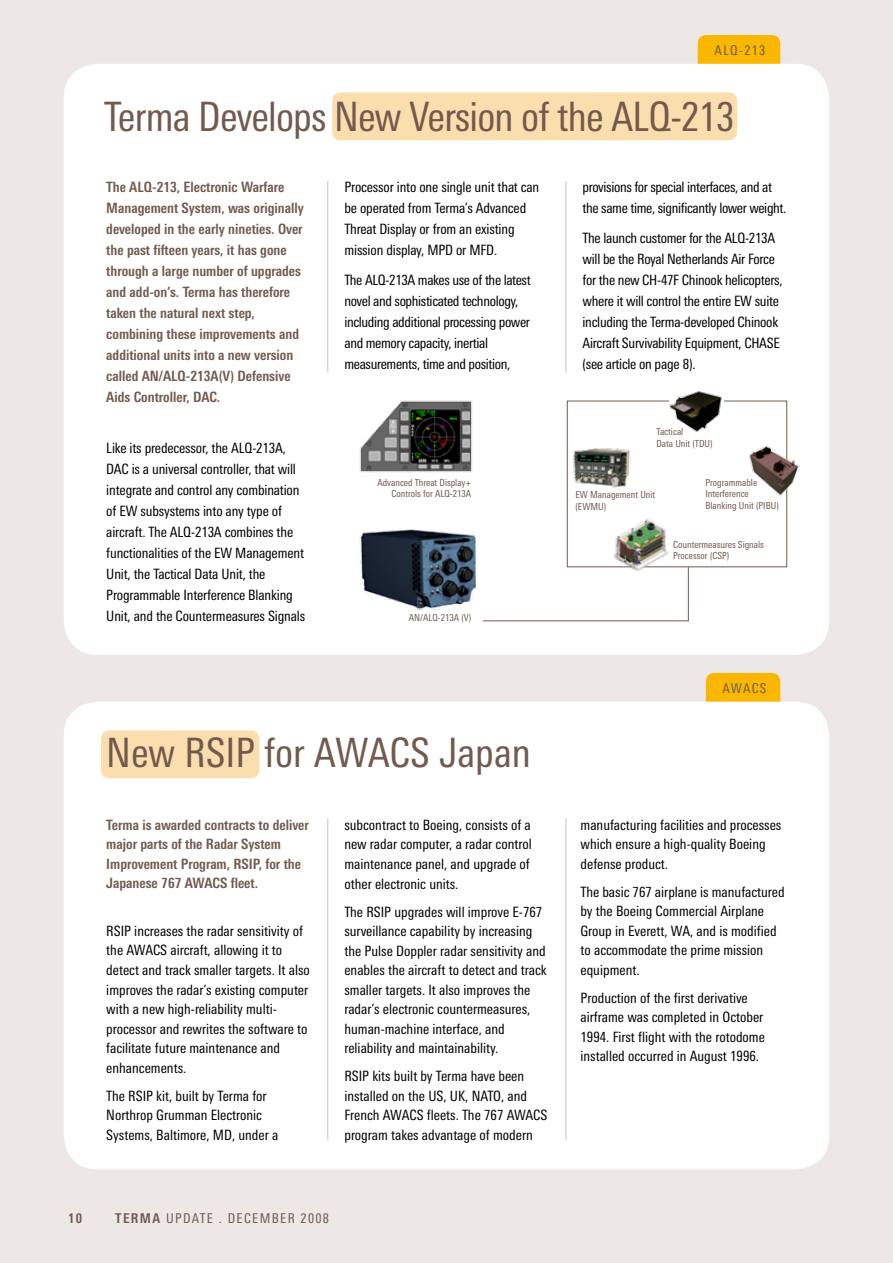
<style>
.page{position:relative;width:893px;height:1263px;background:#ede8e5}
.page>*{position:absolute;margin:0;border:0;box-sizing:border-box;transform-origin:0 0}
.t1{font:condensed 40.5px "Linotype Univers";letter-spacing:-.02em;color:#725a4f}
.t2{font:condensed 40.5px "Linotype Univers";color:#725a4f}
.t3{font:condensed 14.25px/19.5px "Linotype Univers";color:#000}
.t4{font:700 condensed 14.25px/21px "Linotype Univers";color:#725a4f}
.t5{font:condensed 14.25px/21px "Linotype Univers";letter-spacing:-.025em;color:#000}
.t6{font:condensed 14.25px/21px "Linotype Univers";letter-spacing:-.02em;color:#000}
.t7{font:condensed 13.5px "Linotype Univers";letter-spacing:.1em;color:#725a4f}
.t8{font:700 condensed 13.5px "Linotype Univers";color:#725a4f}
.t9{font:condensed 9.75px/11.7px "Linotype Univers";color:#725a4f}
.s1{font-weight:700}
</style>
<div class="page">
<div style="left:706px;top:673px;width:74px;height:42px;background:#f9b700;border-radius:9px"></div>
<div style="left:698px;top:35px;width:82px;height:43px;background:#f9b700;border-radius:9px"></div>
<div style="left:64px;top:64px;width:765px;height:591px;background:#fff;border-radius:34px"></div>
<div style="left:64px;top:702px;width:765px;height:467px;background:#fff;border-radius:34px"></div>
<div style="left:332px;top:92px;width:405px;height:48px;background:#fbdeae;border-radius:9px"></div>
<div style="left:101px;top:730px;width:158px;height:48px;background:#fbdeae;border-radius:9px"></div>
<div style="left:567px;top:401px;width:220px;height:166px;border:1px solid #725a4f"></div>
<svg style="left:483px;top:567px;width:206px;height:54px"></svg>
<hr style="left:327px;top:819px;width:1px;height:321px;background:#cbbeb6">
<hr style="left:566px;top:819px;width:1px;height:321px;background:#cbbeb6">
<hr style="left:327px;top:181px;width:1px;height:192px;background:#cbbeb6">
<hr style="left:566px;top:181px;width:1px;height:192px;background:#cbbeb6">
<img style="left:360px;top:529px;width:116px;height:81px">
<img style="left:749px;top:445px;width:51px;height:52px">
<img style="left:612px;top:519px;width:56px;height:52px">
<img style="left:359px;top:400px;width:113px;height:72px">
<img style="left:573px;top:448px;width:58px;height:39px">
<img style="left:669px;top:392px;width:54px;height:40px">
<p class="t7" style="left:715px;top:43px;width:52px">ALQ-213</p>
<h1 class="t1" style="left:104px;top:93px;width:632px">Terma Develops New Version of the ALQ-213</h1>
<p class="t4" style="left:106px;top:177px;width:199px">The ALQ-213, Electronic Warfare Management System, was originally developed in the early nineties. Over the past fifteen years, it has gone through a large number of upgrades and add-on’s. Terma has therefore taken the natural next step, combining these improvements and additional units into a new version called AN/ALQ-213A(V) Defensive Aids Controller, DAC.</p>
<p class="t3" style="left:106px;top:437px;width:200px;line-height:21px">Like its predecessor, the ALQ-213A, DAC is a universal controller, that will integrate and control any combination of EW subsystems into any type of aircraft. The ALQ-213A combines the functionalities of the EW Management Unit, the Tactical Data Unit, the Programmable Interference Blanking Unit, and the Countermeasures Signals</p>
<p class="t3" style="left:344px;top:177px;width:196px;line-height:21px">Processor into one single unit that can be operated from Terma’s Advanced Threat Display or from an existing mission display, MPD or MFD.</p>
<p class="t5" style="left:344px;top:269px;width:188px">The ALQ-213A makes use of the latest novel and sophisticated technology, including additional processing power and memory capacity, inertial measurements, time and position,</p>
<p class="t9" style="left:377px;top:476px;width:95px;text-align:right">Advanced Threat Display+<br>Controls for ALQ-213A</p>
<p class="t9" style="left:409px;top:611px;width:64px">AN/ALQ-213A (V)</p>
<h1 class="t2" style="left:106px;top:730px;width:426px">New RSIP for AWACS Japan</h1>
<p class="t4" style="left:106px;top:815px;width:204px;line-height:19.5px">Terma is awarded contracts to deliver major parts of the Radar System<br>Improvement Program, RSIP, for the<br>Japanese 767 AWACS fleet.</p>
<p class="t3" style="left:106px;top:921px;width:205px">RSIP increases the radar sensitivity of the AWACS aircraft, allowing it to detect and track smaller targets. It also improves the radar’s existing computer with a new high-reliability multi&shy;processor and rewrites the software to facilitate future maintenance and enhancements.</p>
<p class="t3" style="left:106px;top:1086px;width:174px">The RSIP kit, built by Terma for<br>Northrop Grumman Electronic<br>Systems, Baltimore, MD, under a</p>
<p class="t3" style="left:344px;top:815px;width:189px">subcontract to Boeing, consists of a new radar computer, a radar control maintenance panel, and upgrade of other electronic units.</p>
<p class="t3" style="left:344px;top:902px;width:204px">The RSIP upgrades will improve E-767 surveillance capability by increasing the Pulse Doppler radar sensitivity and enables the aircraft to detect and track smaller targets. It also improves the radar’s electronic countermeasures, human-machine interface, and reliability and maintainability.</p>
<p class="t3" style="left:344px;top:1066px;width:205px">RSIP kits built by Terma have been installed on the US, UK, NATO, and French AWACS fleets. The 767 AWACS program takes advantage of modern</p>
<p class="t8" style="left:68px;top:1210px;width:16px">10</p>
<p class="t7" style="left:115px;top:1210px;width:215px"><span class="s1">TERMA</span> UPDATE . DECEMBER 2008</p>
<p class="t5" style="left:583px;top:177px;width:205px">provisions for special interfaces, and at the same time, significantly lower weight.</p>
<p class="t6" style="left:583px;top:227px;width:201px">The launch customer for the ALQ-213A will be the Royal Netherlands Air Force for the new CH-47F Chinook helicopters, where it will control the entire EW suite including the Terma-developed Chinook Aircraft Survivability Equipment, CHASE (see article on page 8).</p>
<p class="t9" style="left:656px;top:426px;width:58px">Tactical<br>Data Unit (TDU)</p>
<p class="t9" style="left:705px;top:476px;width:75px">Programmable<br>Interference<br>Blanking Unit (PIBU)</p>
<p class="t9" style="left:673px;top:538px;width:92px">Countermeasures Signals<br>Processor (CSP)</p>
<p class="t9" style="left:575px;top:489px;width:81px">EW Management Unit (EWMU)</p>
<p class="t7" style="left:722px;top:680px;width:46px">AWACS</p>
<p class="t3" style="left:580px;top:815px;width:202px">manufacturing facilities and processes which ensure a high-quality Boeing defense product.</p>
<p class="t3" style="left:580px;top:882px;width:206px">The basic 767 airplane is manufactured by the Boeing Commercial Airplane<br>Group in Everett, WA, and is modified to accommodate the prime mission equipment.</p>
<p class="t3" style="left:580px;top:988px;width:186px">Production of the first derivative airframe was completed in October 1994. First flight with the rotodome installed occurred in August 1996.</p>
</div>
